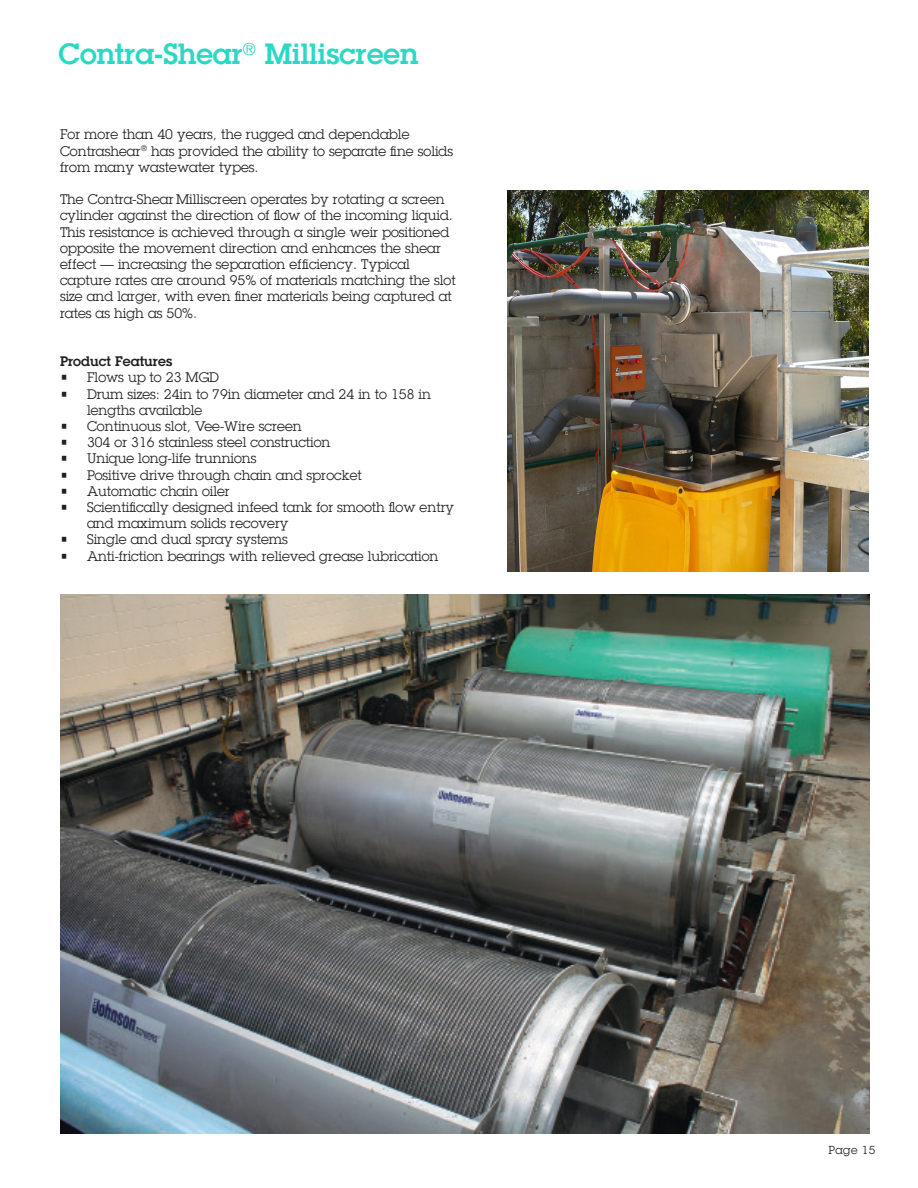
<style>
.page{position:relative;width:918px;height:1188px;background:#fff}
.page>*{position:absolute;margin:0;border:0;box-sizing:border-box;transform-origin:0 0}
.AQ_Heading_GREEN{font:600 28.5px "Lubalin Graph Std";color:#2bd8c4}
.AQ_Body_-_BLACK{font:13.5px/16.2px "Lubalin Graph Std";color:#231f20}
.AQ_Body_-_BLACK-2{font:600 13.5px "Lubalin Graph Std";color:#231f20}
.t1{font:11.25px "Lubalin Graph Std";letter-spacing:.04em;color:#231f20}
</style>
<div class="page">
<img style="left:507px;top:190px;width:361px;height:381px">
<img style="left:60px;top:594px;width:810px;height:540px">
<p class="AQ_Heading_GREEN" style="left:58px;top:35px;width:361px">Contra-Shear<sup>®</sup> Milliscreen</p>
<p class="AQ_Body_-_BLACK" style="left:60px;top:126px;width:395px">For more than 40 years, the rugged and dependable<br>Contrashear<sup>®</sup> has provided the ability to separate fine solids from many wastewater types.</p>
<p class="AQ_Body_-_BLACK" style="left:60px;top:191px;width:397px">The Contra-Shear Milliscreen operates by rotating a screen cylinder against the direction of flow of the incoming liquid.<br>This resistance is achieved through a single weir positioned opposite the movement direction and enhances the shear effect — increasing the separation efficiency. Typical capture rates are around 95% of materials matching the slot size and larger, with even finer materials being captured at rates as high as 50%.</p>
<p class="AQ_Body_-_BLACK-2" style="left:60px;top:353px;width:114px">Product Features</p>
<p class="AQ_Body_-_BLACK" style="left:60px;top:369px;width:161px">• Flows up to 23 MGD</p>
<p class="AQ_Body_-_BLACK" style="left:87px;top:386px;width:345px;text-indent:-27px">• Drum sizes: 24in to 79in diameter and 24 in to 158 in lengths available</p>
<p class="AQ_Body_-_BLACK" style="left:60px;top:418px;width:243px">• Continuous slot, Vee-Wire screen</p>
<p class="AQ_Body_-_BLACK" style="left:60px;top:434px;width:272px">• 304 or 316 stainless steel construction</p>
<p class="AQ_Body_-_BLACK" style="left:60px;top:450px;width:198px">• Unique long-life trunnions</p>
<p class="AQ_Body_-_BLACK" style="left:60px;top:467px;width:303px">• Positive drive through chain and sprocket</p>
<p class="AQ_Body_-_BLACK" style="left:60px;top:483px;width:171px">• Automatic chain oiler</p>
<p class="AQ_Body_-_BLACK" style="left:87px;top:499px;width:369px;text-indent:-27px">• Scientifically designed infeed tank for smooth flow entry and maximum solids recovery</p>
<p class="AQ_Body_-_BLACK" style="left:60px;top:531px;width:229px">• Single and dual spray systems</p>
<p class="AQ_Body_-_BLACK" style="left:60px;top:548px;width:380px">• Anti-friction bearings with relieved grease lubrication</p>
<p class="t1" style="left:828px;top:1143px;width:49px">Page 15</p>
</div>
